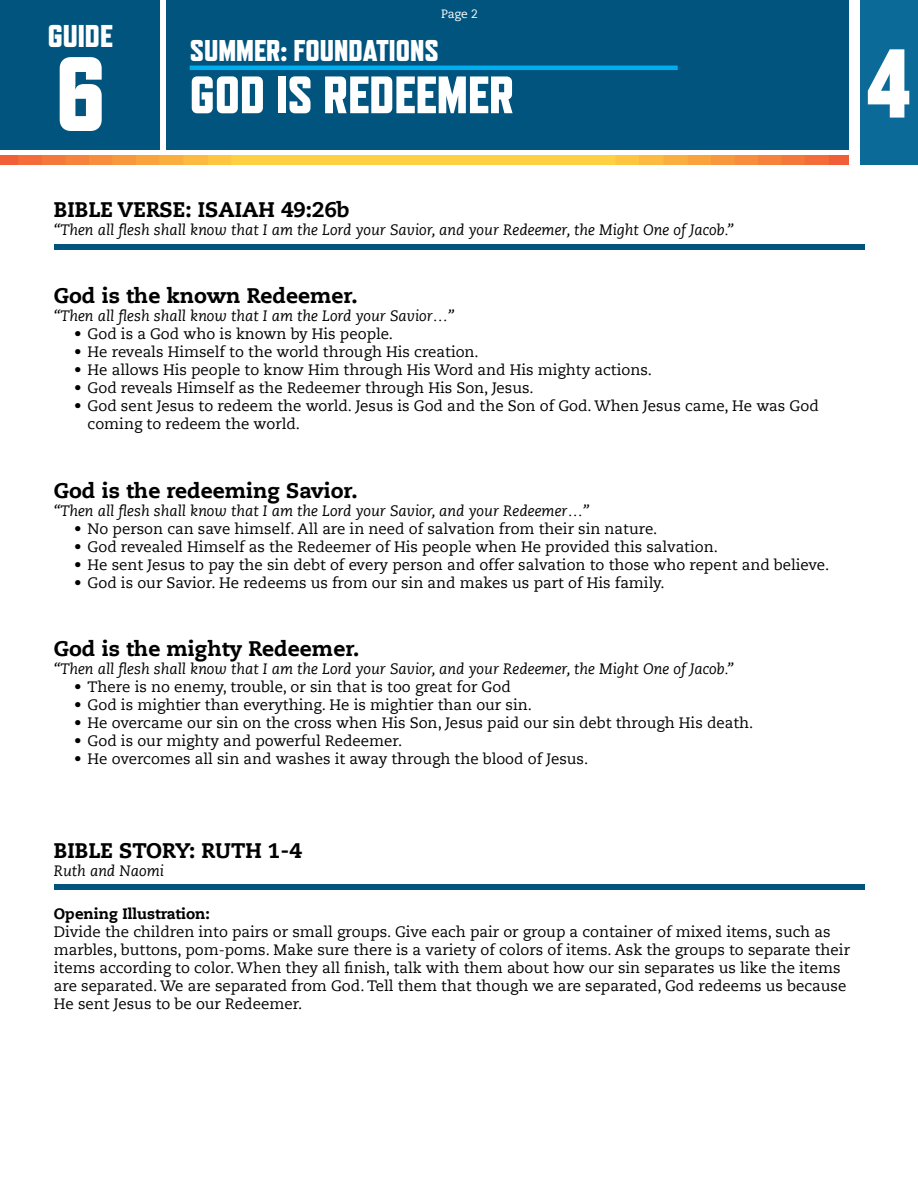
<style>
.page{position:relative;width:918px;height:1188px;background:#fff}
.page>*{position:absolute;margin:0;border:0;box-sizing:border-box;transform-origin:0 0}
.t1{font:800 105px "Refrigerator Deluxe";color:#fff}
.t2{font:800 97.5px "Refrigerator Deluxe";color:#fff}
.t3{font:800 52.5px "Refrigerator Deluxe";color:#fff}
.t4{font:800 31.5px "Refrigerator Deluxe";color:#fff}
.t5{font:800 30px "Refrigerator Deluxe";color:#fff}
.t6{font:800 21px "Caecilia LT Std";color:#000}
.t7{font:15px/18px "Caecilia LT Std";color:#000}
.t8{font:italic 15px "Caecilia LT Std";color:#000}
.t9{font:800 15px "Caecilia LT Std";color:#000}
.t10{font:12px "Caecilia LT Std";color:#fff}
</style>
<div class="page">
<div style="left:0;top:0;width:159px;height:149px;background:#00547e"></div>
<div style="left:167px;top:0;width:682px;height:149px;background:#00547e"></div>
<hr style="left:190px;top:66px;width:488px;height:4px;background:#00aeef">
<svg style="left:0;top:155px;width:848px;height:9px;background:#fbaf3e"></svg>
<div style="left:860px;top:0;width:58px;height:165px;background:#0c6a99"></div>
<div style="left:54px;top:244px;width:810px;height:5px;background:#00547e"></div>
<div style="left:54px;top:885px;width:810px;height:5px;background:#00547e"></div>
<h3 class="t4" style="left:48px;top:18px;width:67px">GUIDE</h3>
<h1 class="t1" style="left:56px;top:32px;width:52px">6</h1>
<p class="t10" style="left:441px;top:7px;width:38px">Page 2</p>
<h3 class="t5" style="left:190px;top:32px;width:250px">SUMMER: FOUNDATIONS</h3>
<h3 class="t3" style="left:190px;top:64px;width:326px">GOD IS REDEEMER</h3>
<h3 class="t6" style="left:54px;top:197px;width:297px">BIBLE VERSE: ISAIAH 49:26b</h3>
<p class="t8" style="left:54px;top:221px;width:682px">“Then all flesh shall know that I am the Lord your Savior, and your Redeemer, the Might One of Jacob.”</p>
<h3 class="t6" style="left:54px;top:283px;width:305px">God is the known Redeemer.</h3>
<p class="t8" style="left:54px;top:308px;width:402px">“Then all flesh shall know that I am the Lord your Savior…”</p>
<p class="t7" style="left:74px;top:326px;width:320px">• God is a God who is known by His people.</p>
<p class="t7" style="left:74px;top:344px;width:406px">• He reveals Himself to the world through His creation.</p>
<p class="t7" style="left:74px;top:362px;width:579px">• He allows His people to know Him through His Word and His mighty actions.</p>
<p class="t7" style="left:74px;top:380px;width:461px">• God reveals Himself as the Redeemer through His Son, Jesus.</p>
<p class="t7" style="left:88px;top:398px;width:733px;text-indent:-14px">• God sent Jesus to redeem the world. Jesus is God and the Son of God. When Jesus came, He was God coming to redeem the world.</p>
<h3 class="t6" style="left:54px;top:477px;width:305px">God is the redeeming Savior.</h3>
<p class="t8" style="left:54px;top:502px;width:537px">“Then all flesh shall know that I am the Lord your Savior, and your Redeemer…”</p>
<p class="t7" style="left:74px;top:520px;width:585px">• No person can save himself. All are in need of salvation from their sin nature.</p>
<p class="t7" style="left:74px;top:538px;width:645px">• God revealed Himself as the Redeemer of His people when He provided this salvation.</p>
<p class="t7" style="left:74px;top:556px;width:757px">• He sent Jesus to pay the sin debt of every person and offer salvation to those who repent and believe.</p>
<p class="t7" style="left:74px;top:574px;width:592px">• God is our Savior. He redeems us from our sin and makes us part of His family.</p>
<h3 class="t6" style="left:54px;top:636px;width:307px">God is the mighty Redeemer.</h3>
<p class="t8" style="left:54px;top:661px;width:682px">“Then all flesh shall know that I am the Lord your Savior, and your Redeemer, the Might One of Jacob.”</p>
<p class="t7" style="left:74px;top:678px;width:438px">• There is no enemy, trouble, or sin that is too great for God</p>
<p class="t7" style="left:74px;top:696px;width:459px">• God is mightier than everything. He is mightier than our sin.</p>
<p class="t7" style="left:74px;top:714px;width:681px">• He overcame our sin on the cross when His Son, Jesus paid our sin debt through His death.</p>
<p class="t7" style="left:74px;top:732px;width:330px">• God is our mighty and powerful Redeemer.</p>
<p class="t7" style="left:74px;top:750px;width:516px">• He overcomes all sin and washes it away through the blood of Jesus.</p>
<h2 class="t2" style="left:865px;top:26px;width:49px">4</h2>
<h3 class="t6" style="left:54px;top:837px;width:249px">BIBLE STORY: RUTH 1-4</h3>
<p class="t8" style="left:54px;top:862px;width:112px">Ruth and Naomi</p>
<p class="t9" style="left:54px;top:904px;width:158px">Opening Illustration:</p>
<p class="t7" style="left:54px;top:923px;width:798px">Divide the children into pairs or small groups. Give each pair or group a container of mixed items, such as marbles, buttons, pom-poms. Make sure there is a variety of colors of items. Ask the groups to separate their items according to color. When they all finish, talk with them about how our sin separates us like the items are separated. We are separated from God. Tell them that though we are separated, God redeems us because He sent Jesus to be our Redeemer.</p>
</div>
